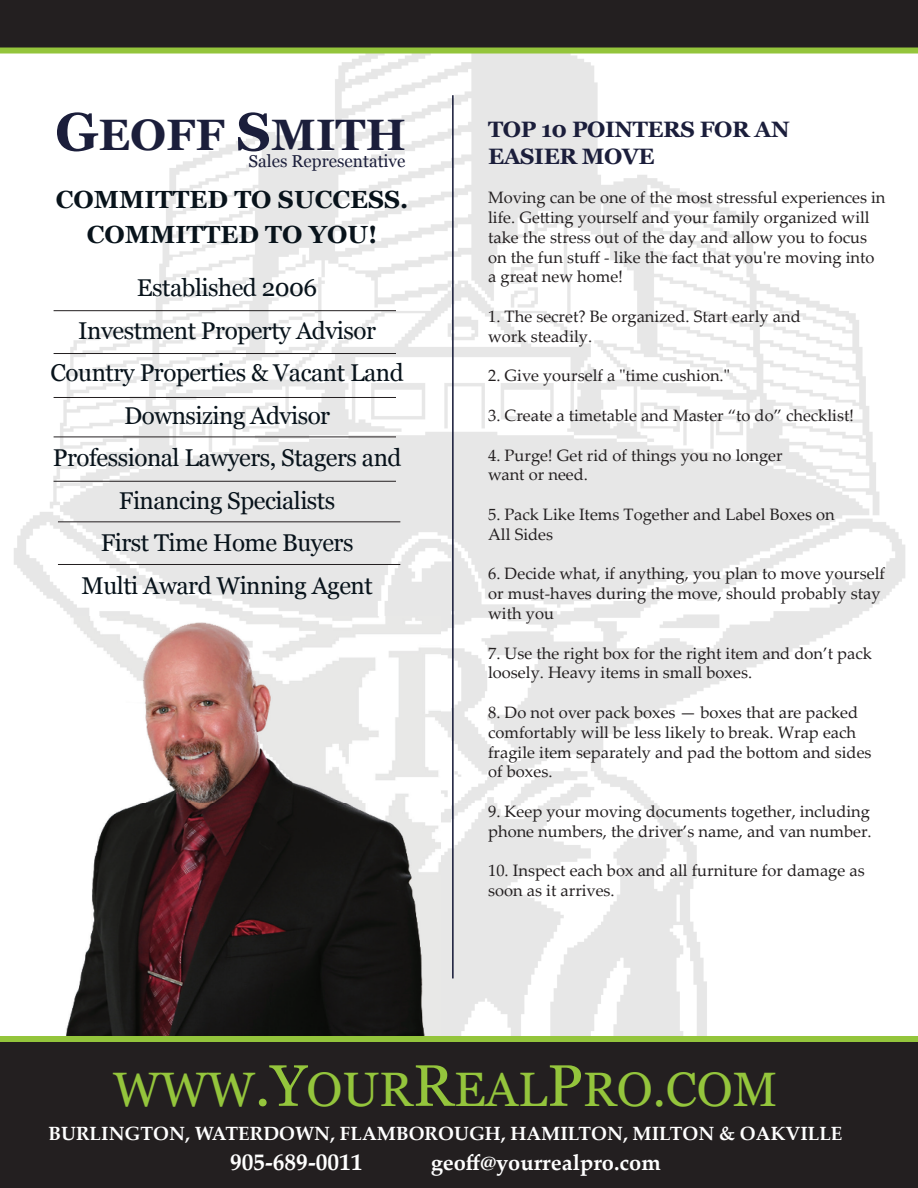
<style>
.page{position:relative;width:918px;height:1188px;background:#fff}
.page>*{position:absolute;margin:0;border:0;box-sizing:border-box;transform-origin:0 0}
.t1{font:48.3px "Georgia";color:#94c53c}
.t2{font:700 43.95px "Georgia";color:#1b1e3b}
.t3{font:700 24.75px/35.2px "Georgia";color:#08131b;text-align:center}
.t4{font:24.3px/42.5px "Georgia";letter-spacing:-.02em;color:#08131b;text-align:center}
.t5{font:700 23.4px "Palatino Linotype";color:#fff}
.t6{font:700 22.35px/27px "Georgia";letter-spacing:-.02em;color:#1b1e3b}
.t7{font:700 21.9px "Palatino Linotype";color:#fff}
.t8{font:700 19.05px "Palatino Linotype";color:#fff}
.t9{font:17.25px "Georgia";color:#1b1e3b}
.t10{font:16.5px/19.8px "Palatino Linotype";color:#231f20}
.s1{font-size:53.55px}
.s2{font-size:58.5px}
</style>
<div class="page">
<img style="left:14px;top:54px;width:891px;height:982px">
<div style="left:0;top:1039px;width:918px;height:149px;background:#231f20"></div>
<div style="left:0;top:1036px;width:918px;height:6px;background:#94c53c"></div>
<hr style="left:54px;top:353px;width:342px;height:1px;background:#231f20">
<hr style="left:54px;top:397px;width:342px;height:1px;background:#231f20">
<hr style="left:54px;top:437px;width:342px;height:1px;background:#231f20">
<hr style="left:54px;top:310px;width:342px;height:1px;background:#231f20">
<hr style="left:54px;top:481px;width:342px;height:1px;background:#231f20">
<hr style="left:58px;top:521px;width:342px;height:1px;background:#231f20">
<hr style="left:58px;top:564px;width:342px;height:1px;background:#231f20">
<img style="left:48px;top:617px;width:393px;height:419px">
<hr style="left:452px;top:95px;width:2px;height:883px;background:#121634">
<svg style="left:0;top:0;width:918px;height:54px;background:#313325"></svg>
<h2 class="t2" style="left:55px;top:107px;width:352px"><span class="s1">G</span>EOFF <span class="s1">S</span>MITH</h2>
<p class="t9" style="left:248px;top:151px;width:159px">Sales Representative</p>
<h3 class="t3" style="left:56px;top:182px;width:354px">COMMITTED TO SUCCESS.<br>COMMITTED TO YOU!</h3>
<h3 class="t4" style="left:51px;top:267px;width:355px">Established 2006<br>Investment Property Advisor<br>Country Properties &amp; Vacant Land<br>Downsizing Advisor<br>Professional Lawyers, Stagers and<br>Financing Specialists<br>First Time Home Buyers<br>Multi Award Winning Agent</h3>
<h3 class="t6" style="left:488px;top:116px;width:303px">TOP 10 POINTERS FOR AN<br>EASIER MOVE</h3>
<p class="t10" style="left:488px;top:187px;width:399px">Moving can be one of the most stressful experiences in life. Getting yourself and your family organized will take the stress out of the day and allow you to focus on the fun stuff - like the fact that you're moving into a great new home!</p>
<p class="t10" style="left:488px;top:306px;width:314px">1. The secret? Be organized. Start early and work steadily.</p>
<p class="t10" style="left:488px;top:365px;width:243px">2. Give yourself a "time cushion."</p>
<p class="t10" style="left:488px;top:405px;width:367px">3. Create a timetable and Master “to do” checklist!</p>
<p class="t10" style="left:488px;top:445px;width:296px">4. Purge! Get rid of things you no longer want or need.</p>
<p class="t10" style="left:488px;top:504px;width:348px">5. Pack Like Items Together and Label Boxes on<br>All Sides</p>
<p class="t10" style="left:488px;top:563px;width:398px">6. Decide what, if anything, you plan to move yourself or must-haves during the move, should probably stay with you</p>
<p class="t10" style="left:488px;top:643px;width:385px">7. Use the right box for the right item and don’t pack loosely. Heavy items in small boxes.</p>
<p class="t10" style="left:488px;top:702px;width:385px">8. Do not over pack boxes — boxes that are packed comfortably will be less likely to break. Wrap each fragile item separately and pad the bottom and sides of boxes.</p>
<p class="t10" style="left:488px;top:801px;width:385px">9. Keep your moving documents together, including phone numbers, the driver’s name, and van number.</p>
<p class="t10" style="left:488px;top:860px;width:378px">10. Inspect each box and all furniture for damage as soon as it arrives.</p>
<h1 class="t1" style="left:113px;top:1060px;width:666px">WWW<span class="s2">.Y</span>OUR<span class="s2">R</span>EAL<span class="s2">P</span>RO.COM</h1>
<p class="t8" style="left:48px;top:1120px;width:796px">BURLINGTON, WATERDOWN, FLAMBOROUGH, HAMILTON, MILTON &amp; OAKVILLE</p>
<h3 class="t5" style="left:230px;top:1145px;width:134px">905-689-0011</h3>
<h3 class="t7" style="left:431px;top:1147px;width:232px">geoff@yourrealpro.com</h3>
</div>
